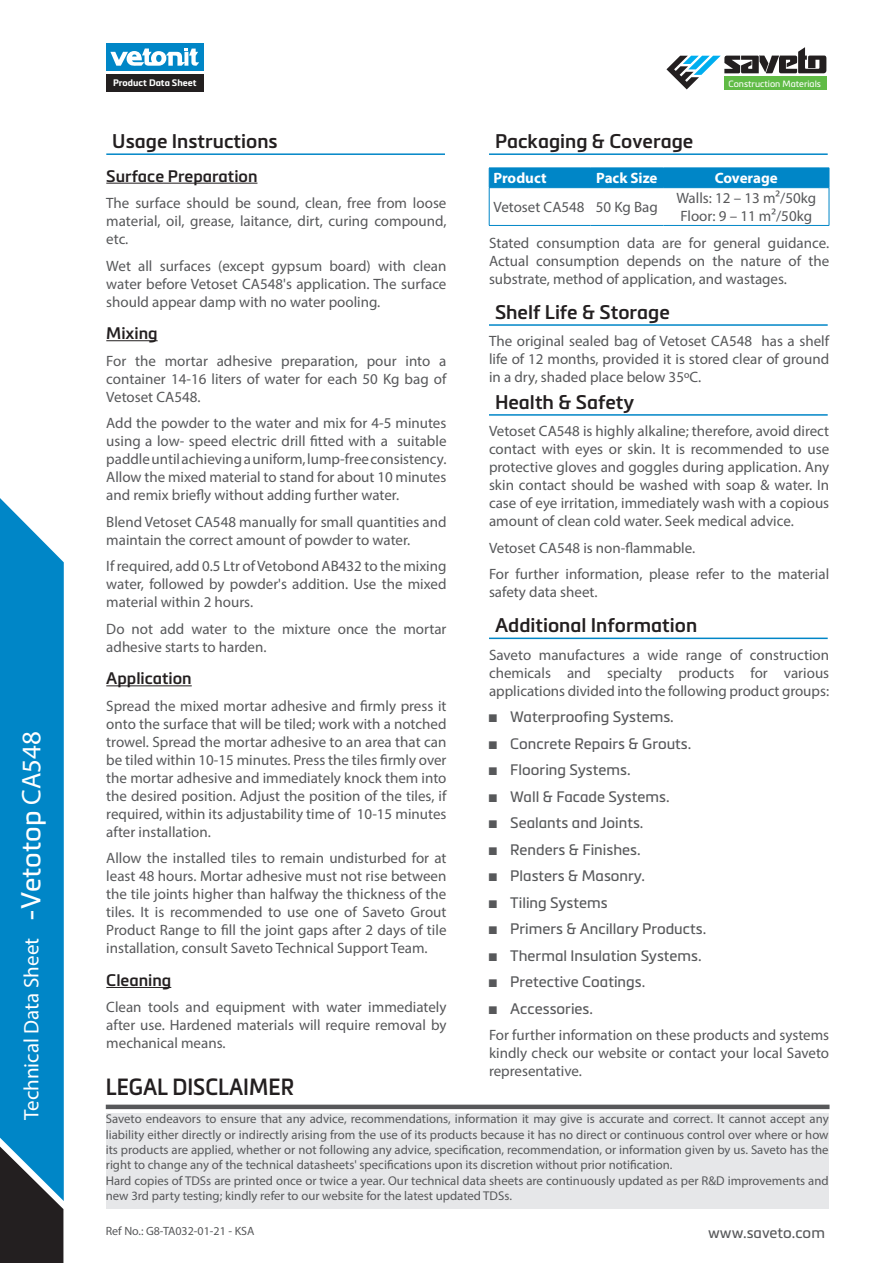
<style>
.page{position:relative;width:893px;height:1263px;background:#fff}
.page>*{position:absolute;margin:0;border:0;box-sizing:border-box;transform-origin:0 0}
.t1{font:600 27px "Metronic Pro";color:#fff}
.t2{font:700 23.1px "Metronic Pro Air";color:#231f20;scale:.91 1}
.t3{font:21px "Myriad Pro";color:#fff}
.t4{font:700 19.5px "Metronic Pro Air";color:#231f20}
.t5{font:700 16.5px "Metronic Pro Air";color:#231f20}
.t6{font:15px/18px "Myriad Pro";color:#57585a;text-align:justify}
.t7{font:600 15px/26.5px "Metronic Pro";color:#57585a}
.t8{font:700 15px "Myriad Pro";color:#fff}
.t9{font:12.75px/15.3px "Myriad Pro";color:#57585a}
.t10{font:12px "Myriad Pro";color:#57585a}
.t11{font:700 9.3px "Metronic Pro";color:#fff}
.t12{font:600 9px "Metronic Pro";color:#fff}
.s1{font-family:"Myriad Pro";font-weight:400}
</style>
<div class="page">
<div style="left:106px;top:1104px;width:723px;height:5px;background:#57585a"></div>
<div style="left:106px;top:1114px;width:723px;height:95px;background:#e6e7e9"></div>
<div style="left:0;top:1201px;width:63px;height:62px;background:#231f20"></div>
<svg style="left:0;top:498px;width:64px;height:703px;background:#1089c4"></svg>
<div style="left:724px;top:77px;width:102px;height:13px;background:#60bb46"></div>
<svg style="left:666px;top:47px;width:160px;height:42px"></svg>
<div style="left:106px;top:74px;width:97px;height:18px;background:#231f20"></div>
<div style="left:106px;top:43px;width:97px;height:28px;background:#0086c7"></div>
<svg style="left:110px;top:49px;width:89px;height:17px"></svg>
<hr style="left:106px;top:183px;width:151px;height:1px;background:#231f20">
<hr style="left:106px;top:340px;width:52px;height:1px;background:#231f20">
<hr style="left:106px;top:685px;width:86px;height:1px;background:#231f20">
<hr style="left:106px;top:987px;width:65px;height:1px;background:#231f20">
<hr style="left:106px;top:153px;width:339px;height:2px;background:#0086c7">
<hr style="left:489px;top:153px;width:339px;height:2px;background:#0086c7">
<div style="left:489px;top:168px;width:341px;height:20px;background:#0086c7"></div>
<hr style="left:489px;top:188px;width:1px;height:37px;background:#0086c7">
<hr style="left:829px;top:188px;width:1px;height:37px;background:#0086c7">
<hr style="left:489px;top:225px;width:101px;height:1px;background:#0086c7">
<hr style="left:590px;top:225px;width:74px;height:1px;background:#0086c7">
<hr style="left:664px;top:225px;width:165px;height:1px;background:#0086c7">
<hr style="left:489px;top:324px;width:339px;height:2px;background:#0086c7">
<hr style="left:489px;top:414px;width:339px;height:2px;background:#0086c7">
<hr style="left:489px;top:638px;width:339px;height:1px;background:#0086c7">
<h1 class="t1" style="left:18px;top:921px;width:192px;rotate:-90deg">-Vetotop <span class="s1">CA548</span></h1>
<h3 class="t3" style="left:18px;top:1120px;width:184px;rotate:-90deg">Technical Data Sheet</h3>
<p class="t11" style="left:113px;top:78px;width:85px">Product Data Sheet</p>
<h3 class="t4" style="left:112px;top:132px;width:167px">Usage Instructions</h3>
<p class="t5" style="left:106px;top:168px;width:153px">Surface Preparation</p>
<p class="t6" style="left:106px;top:194px;width:342px">The surface should be sound, clean, free from loose material, oil, grease, laitance, dirt, curing compound, etc.</p>
<p class="t6" style="left:106px;top:256px;width:342px">Wet all surfaces (except gypsum board) with clean water before Vetoset CA548's application. The surface should appear damp with no water pooling.</p>
<p class="t5" style="left:106px;top:326px;width:53px">Mixing</p>
<p class="t6" style="left:106px;top:351px;width:342px">For the mortar adhesive preparation, pour into a container 14-16 liters of water for each 50 Kg bag of Vetoset CA548.</p>
<p class="t6" style="left:106px;top:414px;width:342px">Add the powder to the water and mix for 4-5 minutes using a low- speed electric drill fitted with a suitable paddle until achieving a uniform, lump-free consistency.<br>Allow the mixed material to stand for about 10 minutes and remix briefly without adding further water.</p>
<p class="t6" style="left:106px;top:512px;width:342px">Blend Vetoset CA548 manually for small quantities and maintain the correct amount of powder to water.</p>
<p class="t6" style="left:106px;top:557px;width:342px">If required, add 0.5 Ltr of Vetobond AB432 to the mixing water, followed by powder's addition. Use the mixed material within 2 hours.</p>
<p class="t6" style="left:106px;top:619px;width:342px">Do not add water to the mixture once the mortar adhesive starts to harden.</p>
<p class="t5" style="left:106px;top:671px;width:87px">Application</p>
<p class="t6" style="left:106px;top:696px;width:342px">Spread the mixed mortar adhesive and firmly press it onto the surface that will be tiled; work with a notched trowel. Spread the mortar adhesive to an area that can be tiled within 10-15 minutes. Press the tiles firmly over the mortar adhesive and immediately knock them into the desired position. Adjust the position of the tiles, if required, within its adjustability time of 10-15 minutes after installation.</p>
<p class="t6" style="left:106px;top:849px;width:342px">Allow the installed tiles to remain undisturbed for at least 48 hours. Mortar adhesive must not rise between the tile joints higher than halfway the thickness of the tiles. It is recommended to use one of Saveto Grout Product Range to fill the joint gaps after 2 days of tile installation, consult Saveto Technical Support Team.</p>
<p class="t5" style="left:106px;top:972px;width:67px">Cleaning</p>
<p class="t6" style="left:106px;top:998px;width:342px">Clean tools and equipment with water immediately after use. Hardened materials will require removal by mechanical means.</p>
<h2 class="t2" style="left:106px;top:1076px;width:208px">LEGAL DISCLAIMER</h2>
<p class="t12" style="left:728px;top:79px;width:94px">Construction Materials</p>
<h3 class="t4" style="left:495px;top:132px;width:200px">Packaging &amp; Coverage</h3>
<p class="t8" style="left:493px;top:169px;width:55px">Product</p>
<p class="t8" style="left:596px;top:169px;width:63px">Pack Size</p>
<p class="t8" style="left:715px;top:169px;width:64px">Coverage</p>
<p class="t6" style="left:493px;top:198px;width:166px">Vetoset CA548 50 Kg Bag</p>
<p class="t6" style="left:676px;top:189px;width:141px">Walls: 12 – 13 m²/50kg<br>Floor: 9 – 11 m²/50kg</p>
<p class="t6" style="left:489px;top:234px;width:342px">Stated consumption data are for general guidance.<br>Actual consumption depends on the nature of the substrate, method of application, and wastages.</p>
<h3 class="t4" style="left:495px;top:303px;width:176px">Shelf Life &amp; Storage</h3>
<p class="t6" style="left:489px;top:332px;width:342px">The original sealed bag of Vetoset CA548 has a shelf life of 12 months, provided it is stored clear of ground in a dry, shaded place below 35ºC.</p>
<h3 class="t4" style="left:495px;top:393px;width:141px">Health &amp; Safety</h3>
<p class="t6" style="left:489px;top:422px;width:342px">Vetoset CA548 is highly alkaline; therefore, avoid direct contact with eyes or skin. It is recommended to use protective gloves and goggles during application. Any skin contact should be washed with soap &amp; water. In case of eye irritation, immediately wash with a copious amount of clean cold water. Seek medical advice.</p>
<p class="t6" style="left:489px;top:534px;width:342px;line-height:26.5px">Vetoset CA548 is non-flammable.<br>For further information, please refer to the material</p>
<p class="t6" style="left:489px;top:583px;width:110px">safety data sheet.</p>
<h3 class="t4" style="left:495px;top:616px;width:204px">Additional Information</h3>
<p class="t6" style="left:489px;top:645px;width:342px">Saveto manufactures a wide range of construction chemicals and specialty products for various applications divided into the following product groups:</p>
<p class="t7" style="left:489px;top:704px;width:219px">u Waterproofing Systems.<br>u Concrete Repairs &amp; Grouts.<br>u Flooring Systems.<br>u Wall &amp; Facade Systems.<br>u Sealants and Joints.<br>u Renders &amp; Finishes.<br>u Plasters &amp; Masonry.<br>u Tiling Systems<br>u Primers &amp; Ancillary Products. u Thermal Insulation Systems. u Pretective Coatings.<br>u Accessories.</p>
<p class="t6" style="left:489px;top:1026px;width:342px">For further information on these products and systems kindly check our website or contact your local Saveto representative.</p>
<p class="t9" style="left:106px;top:1111px;width:724px">Saveto endeavors to ensure that any advice, recommendations, information it may give is accurate and correct. It cannot accept any liability either directly or indirectly arising from the use of its products because it has no direct or continuous control over where or how its products are applied, whether or not following any advice, specification, recommendation, or information given by us. Saveto has the right to change any of the technical datasheets' specifications upon its discretion without prior notification.<br>Hard copies of TDSs are printed once or twice a year. Our technical data sheets are continuously updated as per R&amp;D improvements and new 3rd party testing; kindly refer to our website for the latest updated TDSs.</p>
<p class="t10" style="left:106px;top:1224px;width:150px">Ref No.: G8-TA032-01-21 - KSA</p>
<p class="t7" style="left:708px;top:1220px;width:118px">www.saveto.com</p>
</div>
